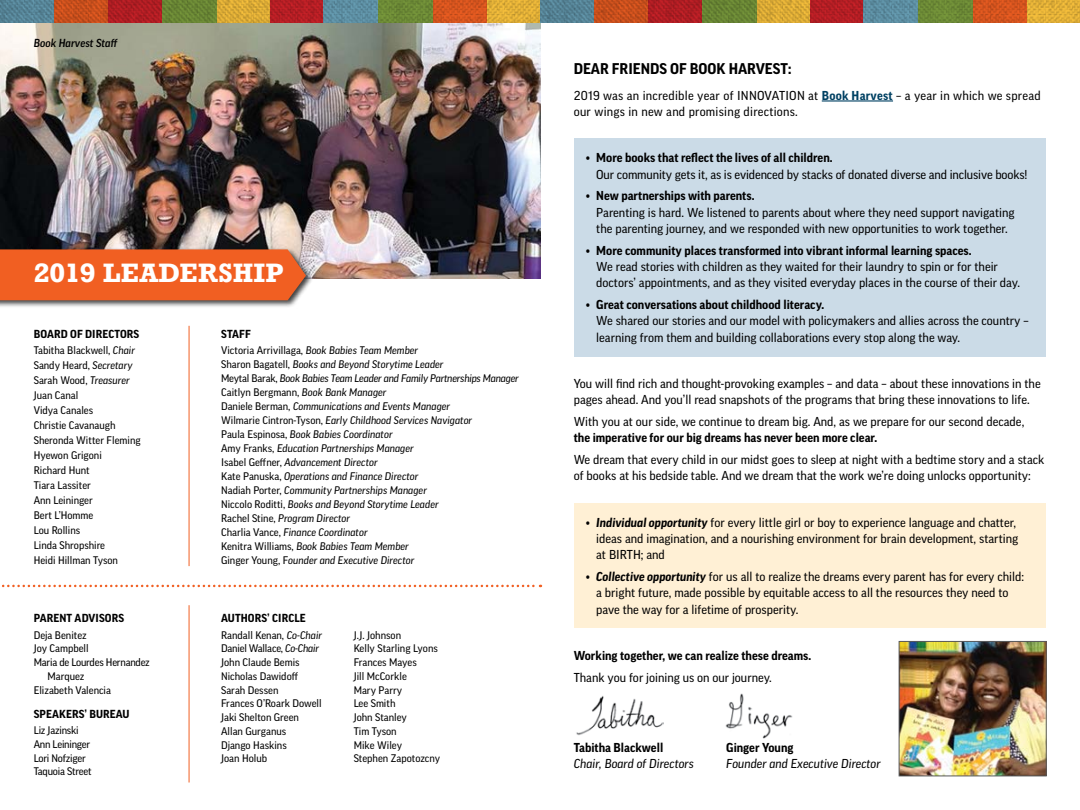
<style>
.page{position:relative;width:1080px;height:810px;background:#fff}
.page>*{position:absolute;margin:0;border:0;box-sizing:border-box;transform-origin:0 0}
.t1{font:700 25px "Rockwell";letter-spacing:.02em;color:#fff}
.t2{font:700 15px "Good Pro";color:#000}
.t3{font:12.5px/16.2px "Good Pro News";color:#000}
.t4{font:700 12.5px "Good Pro";color:#000}
.t5{font:12.5px/16.2px "Good Pro News";letter-spacing:.02em;color:#000}
.t6{font:italic 12.5px "Good Pro News";color:#000}
.t7{font:700 11.25px "Good Pro";letter-spacing:.01em;color:#000}
.t8{font:italic 500 11.25px "Good Pro";color:#000}
.t9{font:italic 10.62px/14px "Good Pro News";color:#000}
.t10{font:10.62px/13.8px "Good Pro News";color:#000}
.t11{font:10.62px/13.8px "Good Pro News";letter-spacing:-.02em;color:#000}
.s1{font-style:italic}
.s2{font-style:normal}
.s3{font-family:"Good Pro";font-weight:700;color:#004163}
.s4{font-family:"Good Pro";font-weight:700;font-style:italic}
</style>
<div class="page">
<img style="left:725px;top:693px;width:68px;height:46px">
<img style="left:576px;top:696px;width:88px;height:40px">
<div style="left:574px;top:138px;width:472px;height:218px;background:#cbdbe7"></div>
<div style="left:574px;top:503px;width:472px;height:125px;background:#fff0d5"></div>
<img style="left:0;top:23px;width:540px;height:256px">
<svg style="left:2px;top:585px;width:539px;height:2px"></svg>
<hr style="left:189px;top:605px;width:1px;height:177px;background:#f15f22">
<hr style="left:189px;top:326px;width:1px;height:240px;background:#f15f22">
<div style="left:0;top:247px;width:314px;height:61px;background:#000;opacity:.75"></div>
<div style="left:0;top:249px;width:306px;height:51px;background:#f15f22"></div>
<img style="left:901px;top:643px;width:144px;height:131px">
<div style="left:899px;top:641px;width:148px;height:135px;border:1px solid #58595b"></div>
<img style="left:540px;top:0;width:540px;height:23px">
<svg style="left:0;top:0;width:54px;height:23px"></svg>
<svg style="left:323px;top:0;width:55px;height:23px"></svg>
<svg style="left:54px;top:0;width:55px;height:23px"></svg>
<svg style="left:216px;top:0;width:54px;height:23px"></svg>
<svg style="left:486px;top:0;width:54px;height:23px"></svg>
<svg style="left:109px;top:0;width:53px;height:23px"></svg>
<svg style="left:270px;top:0;width:53px;height:23px"></svg>
<svg style="left:432px;top:0;width:54px;height:23px"></svg>
<svg style="left:162px;top:0;width:54px;height:23px"></svg>
<svg style="left:378px;top:0;width:54px;height:23px"></svg>
<hr style="left:822px;top:100px;width:71px;height:2px;background:#004163">
<p class="t8" style="left:34px;top:36px;width:85px">Book Harvest Staff</p>
<h1 class="t1" style="left:34px;top:256px;width:251px">2019 LEADERSHIP</h1>
<p class="t7" style="left:34px;top:327px;width:107px">BOARD OF DIRECTORS</p>
<p class="t10" style="left:34px;top:342px;width:108px;line-height:15px">Tabitha Blackwell, <span class="s1">Chair<br></span>Sandy Heard, <span class="s1">Secretary<br></span>Sarah Wood, <span class="s1">Treasurer<br></span>Juan Canal<br>Vidya Canales<br>Christie Cavanaugh<br>Sheronda Witter Fleming<br>Hyewon Grigoni<br>Richard Hunt<br>Tiara Lassiter<br>Ann Leininger<br>Bert L’Homme<br>Lou Rollins<br>Linda Shropshire<br>Heidi Hillman Tyson</p>
<p class="t7" style="left:221px;top:327px;width:31px">STAFF</p>
<p class="t9" style="left:221px;top:343px;width:299px"><span class="s2">Victoria Arrivillaga,</span> Book Babies Team Member<br><span class="s2">Sharon Bagatell,</span> Books and Beyond Storytime Leader<br><span class="s2">Meytal Barak,</span> Book Babies Team Leader and Family Partnerships Manager <span class="s2">Caitlyn Bergmann,</span> Book Bank Manager<br><span class="s2">Daniele Berman,</span> Communications and Events Manager<br><span class="s2">Wilmarie Cintron-Tyson,</span> Early Childhood Services Navigator<br><span class="s2">Paula Espinosa,</span> Book Babies Coordinator<br><span class="s2">Amy Franks,</span> Education Partnerships Manager<br><span class="s2">Isabel Geffner,</span> Advancement Director<br><span class="s2">Kate Panuska,</span> Operations and Finance Director<br><span class="s2">Nadiah Porter,</span> Community Partnerships Manager<br><span class="s2">Niccolo Roditti,</span> Books and Beyond Storytime Leader<br><span class="s2">Rachel Stine,</span> Program Director<br><span class="s2">Charlia Vance,</span> Finance Coordinator<br><span class="s2">Kenitra Williams,</span> Book Babies Team Member<br><span class="s2">Ginger Young, F</span>ounder and Executive Director</p>
<p class="t7" style="left:34px;top:612px;width:92px">PARENT ADVISORS</p>
<p class="t7" style="left:221px;top:612px;width:86px">AUTHORS’ CIRCLE</p>
<p class="t10" style="left:34px;top:628px;width:54px">Deja Benitez</p>
<p class="t10" style="left:34px;top:642px;width:57px">Joy Campbell</p>
<p class="t11" style="left:34px;top:655px;width:118px">Maria de Lourdes Hernandez</p>
<p class="t10" style="left:47px;top:669px;width:38px">Marquez</p>
<p class="t10" style="left:34px;top:683px;width:79px">Elizabeth Valencia</p>
<p class="t11" style="left:34px;top:723px;width:59px">Liz Jazinski<br>Ann Leininger<br>Lori Nofziger<br>Taquoia Street</p>
<p class="t7" style="left:34px;top:707px;width:97px">SPEAKERS’ BUREAU</p>
<p class="t10" style="left:221px;top:628px;width:102px">Randall Kenan, <span class="s1">Co-Chair<br></span>Daniel Wallace, <span class="s1">Co-Chair<br></span>John Claude Bemis<br>Nicholas Dawidoff<br>Sarah Dessen<br>Frances O’Roark Dowell<br>Jaki Shelton Green<br>Allan Gurganus<br>Django Haskins<br>Joan Holub</p>
<p class="t10" style="left:354px;top:628px;width:88px">J.J. Johnson<br>Kelly Starling Lyons<br>Frances Mayes<br>Jill McCorkle<br>Mary Parry<br>Lee Smith<br>John Stanley<br>Tim Tyson<br>Mike Wiley<br>Stephen Zapotozcny</p>
<p class="t2" style="left:574px;top:61px;width:219px">DEAR FRIENDS OF BOOK HARVEST:</p>
<p class="t5" style="left:574px;top:87px;width:468px">2019 was an incredible year of INNOVATION at <span class="s3">Book Harvest</span> – a year in which we spread our wings in new and promising directions.</p>
<p class="t4" style="left:586px;top:151px;width:248px">• More books that reflect the lives of all children.</p>
<p class="t3" style="left:596px;top:166px;width:433px">Our community gets it, as is evidenced by stacks of donated diverse and inclusive books!</p>
<p class="t4" style="left:586px;top:189px;width:170px">• New partnerships with parents.</p>
<p class="t3" style="left:596px;top:204px;width:420px">Parenting is hard. We listened to parents about where they need support navigating the parenting journey, and we responded with new opportunities to work together.</p>
<p class="t4" style="left:586px;top:243px;width:387px">• More community places transformed into vibrant informal learning spaces.</p>
<p class="t3" style="left:596px;top:258px;width:425px">We read stories with children as they waited for their laundry to spin or for their doctors’ appointments, and as they visited everyday places in the course of their day.</p>
<p class="t4" style="left:586px;top:298px;width:239px">• Great conversations about childhood literacy.</p>
<p class="t3" style="left:596px;top:313px;width:434px">We shared our stories and our model with policymakers and allies across the country – learning from them and building collaborations every stop along the way.</p>
<p class="t3" style="left:574px;top:375px;width:469px">You will find rich and thought-provoking examples – and data – about these innovations in the pages ahead. And you’ll read snapshots of the programs that bring these innovations to life.</p>
<p class="t3" style="left:574px;top:413px;width:452px">With you at our side, we continue to dream big. And, as we prepare for our second decade,</p>
<p class="t4" style="left:574px;top:431px;width:305px">the imperative for our big dreams has never been more clear.</p>
<p class="t3" style="left:574px;top:452px;width:472px">We dream that every child in our midst goes to sleep at night with a bedtime story and a stack of books at his bedside table. And we dream that the work we’re doing unlocks opportunity:</p>
<p class="t3" style="left:596px;top:514px;width:424px;text-indent:-10px"><span class="s4">• Individual opportunity</span> for every little girl or boy to experience language and chatter, ideas and imagination, and a nourishing environment for brain development, starting at BIRTH; and</p>
<p class="t3" style="left:596px;top:568px;width:429px;text-indent:-10px"><span class="s4">• Collective opportunity</span> for us all to realize the dreams every parent has for every child: a bright future, made possible by equitable access to all the resources they need to pave the way for a lifetime of prosperity.</p>
<p class="t4" style="left:574px;top:648px;width:239px">Working together, we can realize these dreams.</p>
<p class="t3" style="left:574px;top:669px;width:200px">Thank you for joining us on our journey.</p>
<p class="t4" style="left:574px;top:741px;width:91px">Tabitha Blackwell</p>
<p class="t4" style="left:726px;top:741px;width:69px">Ginger Young</p>
<p class="t6" style="left:574px;top:757px;width:122px">Chair, Board of Directors</p>
<p class="t6" style="left:726px;top:757px;width:156px">Founder and Executive Director</p>
</div>
